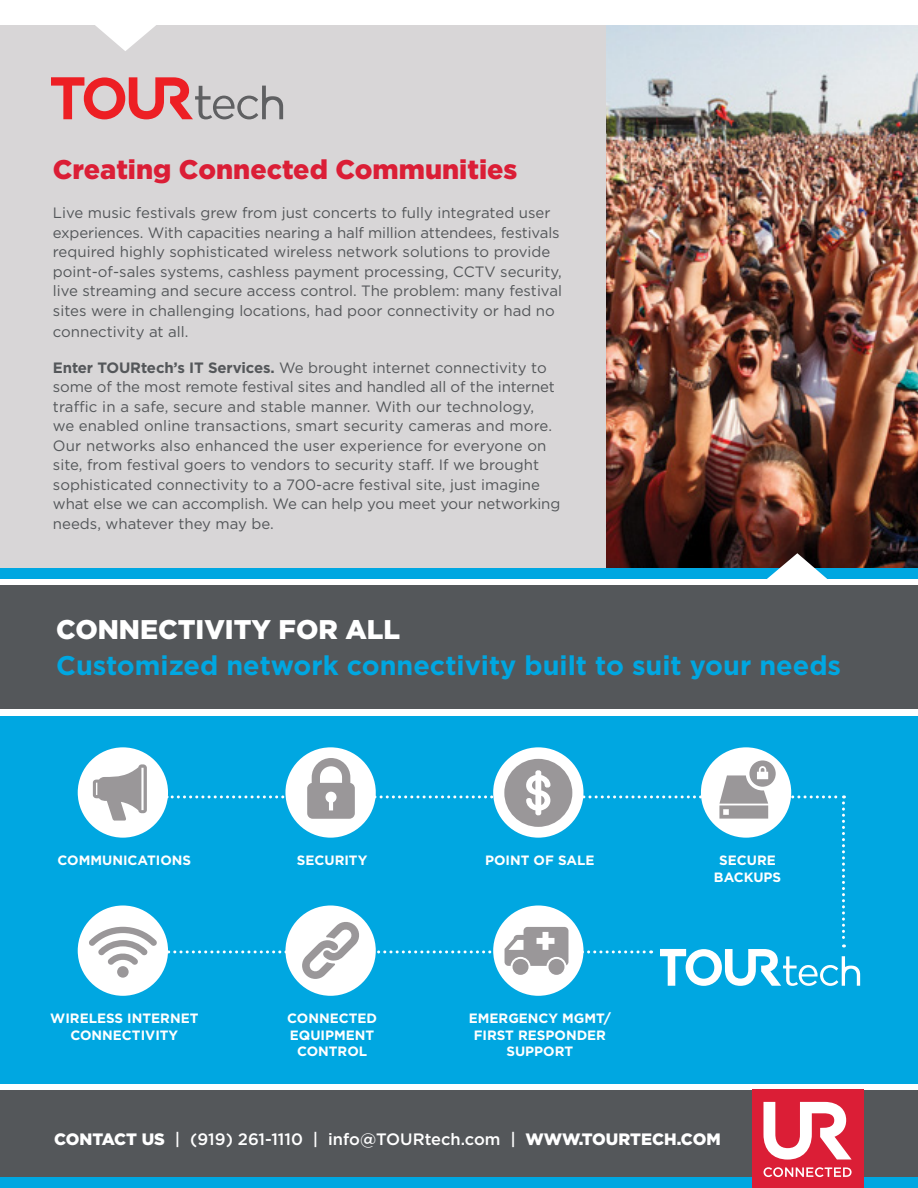
<style>
.page{position:relative;width:918px;height:1188px;background:#fff}
.page>*{position:absolute;margin:0;border:0;box-sizing:border-box;transform-origin:0 0}
.t1{font:700 27px "Gotham";color:#00a7e1}
.t2{font:900 27px "Gotham";color:#db1e36}
.t3{font:900 27px "Gotham";color:#fff}
.t4{font:500 16.5px "Gotham";color:#fff}
.t5{font:15px/19.5px "Gotham";color:#54575a}
.t6{font:700 13.5px/16.5px "Gotham";color:#fff;text-align:center}
.s1{font-weight:700}
.s2{font-weight:900}
</style>
<div class="page">
<div style="left:0;top:716px;width:918px;height:368px;background:#00a7e1"></div>
<div style="left:0;top:26px;width:918px;height:548px;background:#d8d6d7"></div>
<div style="left:0;top:1090px;width:918px;height:87px;background:#54575a"></div>
<svg style="left:94px;top:25px;width:64px;height:26px"></svg>
<svg style="left:51px;top:77px;width:232px;height:42px"></svg>
<img style="left:607px;top:26px;width:311px;height:542px">
<div style="left:0;top:1177px;width:918px;height:11px;background:#00a7e1"></div>
<div style="left:0;top:585px;width:918px;height:124px;background:#54575a"></div>
<div style="left:0;top:568px;width:918px;height:11px;background:#00a7e1"></div>
<svg style="left:765px;top:553px;width:64px;height:26px;background:#8d9196"></svg>
<div style="left:752px;top:1090px;width:111px;height:98px;background:#db1e36"></div>
<svg style="left:763px;top:1102px;width:89px;height:58px"></svg>
<svg style="left:764px;top:1167px;width:88px;height:10px"></svg>
<div style="left:78px;top:906px;width:90px;height:90px;background:#fff;border-radius:50%"></div>
<div style="left:285px;top:906px;width:91px;height:90px;background:#fff;border-radius:50%"></div>
<div style="left:493px;top:906px;width:91px;height:90px;background:#fff;border-radius:50%"></div>
<div style="left:78px;top:747px;width:90px;height:91px;background:#fff;border-radius:50%"></div>
<svg style="left:93px;top:764px;width:54px;height:57px"></svg>
<div style="left:285px;top:747px;width:91px;height:91px;background:#fff;border-radius:50%"></div>
<div style="left:493px;top:747px;width:91px;height:91px;background:#fff;border-radius:50%"></div>
<div style="left:701px;top:747px;width:90px;height:91px;background:#fff;border-radius:50%"></div>
<svg style="left:163px;top:758px;width:697px;height:228px"></svg>
<div style="left:117px;top:966px;width:12px;height:12px;background:#9a9799;border-radius:50%"></div>
<svg style="left:89px;top:927px;width:68px;height:38px"></svg>
<h1 class="t2" style="left:53px;top:151px;width:466px">Creating Connected Communities</h1>
<p class="t5" style="left:53px;top:203px;width:511px">Live music festivals grew from just concerts to fully integrated user experiences. With capacities nearing a half million attendees, festivals required highly sophisticated wireless network solutions to provide point-of-sales systems, cashless payment processing, CCTV security, live streaming and secure access control. The problem: many festival sites were in challenging locations, had poor connectivity or had no</p>
<p class="t5" style="left:53px;top:321px;width:137px">connectivity at all.</p>
<p class="t5" style="left:53px;top:357px;width:509px"><span class="s1">Enter TOURtech’s IT Services.</span> We brought internet connectivity to some of the most remote festival sites and handled all of the internet traffic in a safe, secure and stable manner. With our technology,<br>we enabled online transactions, smart security cameras and more.<br>Our networks also enhanced the user experience for everyone on site, from festival goers to vendors to security staff. If we brought sophisticated connectivity to a 700-acre festival site, just imagine what else we can accomplish. We can help you meet your networking needs, whatever they may be.</p>
<h1 class="t3" style="left:56px;top:611px;width:346px">CONNECTIVITY FOR ALL</h1>
<h1 class="t1" style="left:56px;top:648px;width:786px">Customized network connectivity built to suit your needs</h1>
<p class="t6" style="left:58px;top:852px;width:135px">COMMUNICATIONS</p>
<p class="t6" style="left:297px;top:852px;width:72px">SECURITY</p>
<p class="t6" style="left:485px;top:852px;width:111px">POINT OF SALE</p>
<p class="t6" style="left:714px;top:852px;width:69px">SECURE<br>BACKUPS</p>
<p class="t6" style="left:50px;top:1010px;width:150px">WIRELESS INTERNET<br>CONNECTIVITY</p>
<p class="t6" style="left:287px;top:1010px;width:91px">CONNECTED<br>EQUIPMENT<br>CONTROL</p>
<p class="t6" style="left:469px;top:1010px;width:144px">EMERGENCY MGMT/<br>FIRST RESPONDER<br>SUPPORT</p>
<p class="t4" style="left:54px;top:1128px;width:668px"><span class="s2">CONTACT US</span> | (919) 261-1110 | info@TOURtech.com | <span class="s2">WWW.TOURTECH.COM</span></p>
</div>
